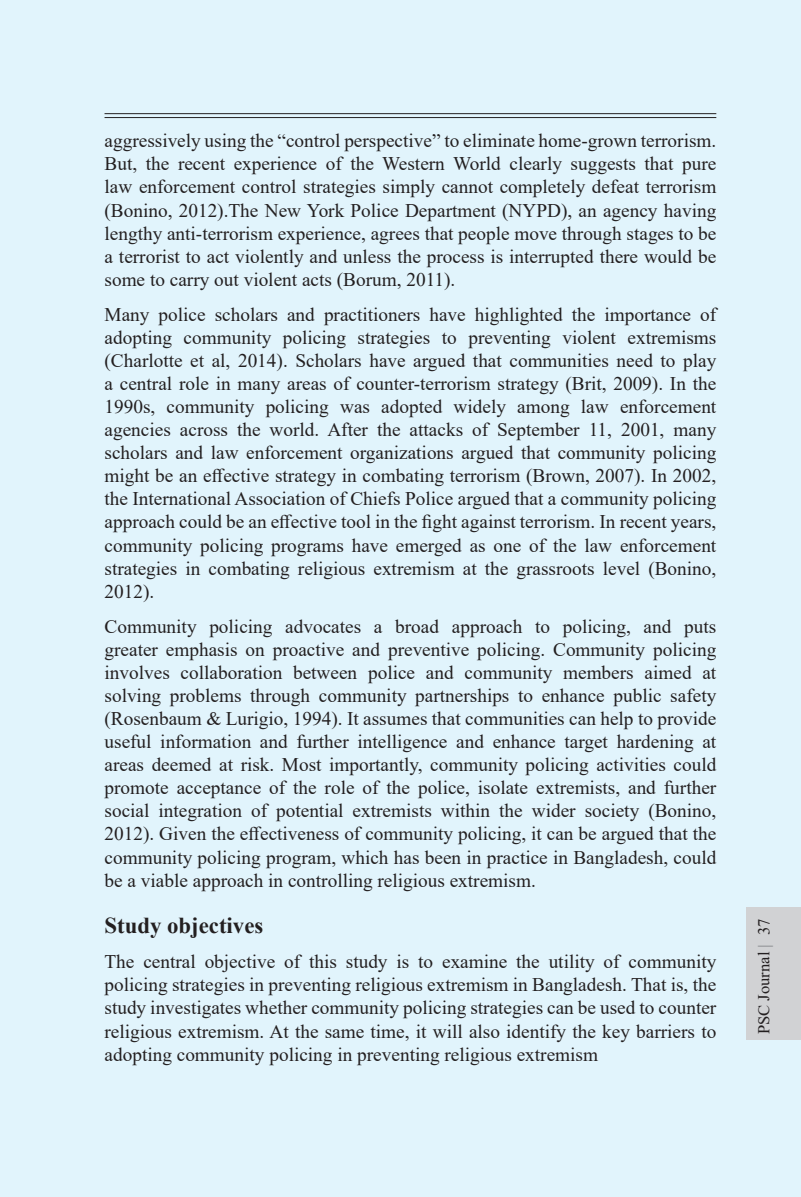
<style>
.page{position:relative;width:801px;height:1197px;background:#fff}
.page>*{position:absolute;margin:0;border:0;box-sizing:border-box;transform-origin:0 0}
.Paragraph_Head{font:700 22.75px "Times New Roman";color:#231f20}
.Discription{font:19.25px/23.1px "Times New Roman";color:#231f20;text-align:justify}
.t1{font:16.62px "Times New Roman";color:#231f20}
.s1{font-weight:700;color:#939598}
</style>
<div class="page">
<div style="left:0;top:0;width:800px;height:1197px;background:#e1f4fc"></div>
<hr style="left:104px;top:117px;width:612px;height:1px;background:#231f20">
<hr style="left:104px;top:113px;width:612px;height:1px;background:#231f20">
<div style="left:746px;top:907px;width:54px;height:133px;background:#d1d2d4"></div>
<p class="Discription" style="left:104px;top:129px;width:613px">aggressively using the “control perspective” to eliminate home-grown terrorism.<br>But, the recent experience of the Western World clearly suggests that pure law enforcement control strategies simply cannot completely defeat terrorism (Bonino, 2012).The New York Police Department (NYPD), an agency having lengthy anti-terrorism experience, agrees that people move through stages to be a terrorist to act violently and unless the process is interrupted there would be some to carry out violent acts (Borum, 2011).</p>
<p class="Discription" style="left:104px;top:302px;width:613px">Many police scholars and practitioners have highlighted the importance of adopting community policing strategies to preventing violent extremisms (Charlotte et al, 2014). Scholars have argued that communities need to play a central role in many areas of counter-terrorism strategy (Brit, 2009). In the 1990s, community policing was adopted widely among law enforcement agencies across the world. After the attacks of September 11, 2001, many scholars and law enforcement organizations argued that community policing might be an effective strategy in combating terrorism (Brown, 2007). In 2002, the International Association of Chiefs Police argued that a community policing approach could be an effective tool in the fight against terrorism. In recent years, community policing programs have emerged as one of the law enforcement strategies in combating religious extremism at the grassroots level (Bonino, 2012).</p>
<p class="Discription" style="left:104px;top:614px;width:613px">Community policing advocates a broad approach to policing, and puts greater emphasis on proactive and preventive policing. Community policing involves collaboration between police and community members aimed at solving problems through community partnerships to enhance public safety (Rosenbaum &amp; Lurigio, 1994). It assumes that communities can help to provide useful information and further intelligence and enhance target hardening at areas deemed at risk. Most importantly, community policing activities could promote acceptance of the role of the police, isolate extremists, and further social integration of potential extremists within the wider society (Bonino, 2012). Given the effectiveness of community policing, it can be argued that the community policing program, which has been in practice in Bangladesh, could be a viable approach in controlling religious extremism.</p>
<p class="Paragraph_Head" style="left:104px;top:909px;width:160px">Study objectives</p>
<p class="Discription" style="left:104px;top:950px;width:613px">The central objective of this study is to examine the utility of community policing strategies in preventing religious extremism in Bangladesh. That is, the study investigates whether community policing strategies can be used to counter religious extremism. At the same time, it will also identify the key barriers to adopting community policing in preventing religious extremism</p>
<p class="t1" style="left:751px;top:1034px;width:117px;rotate:-90deg">PSC Journal <span class="s1">|</span> 37</p>
</div>
